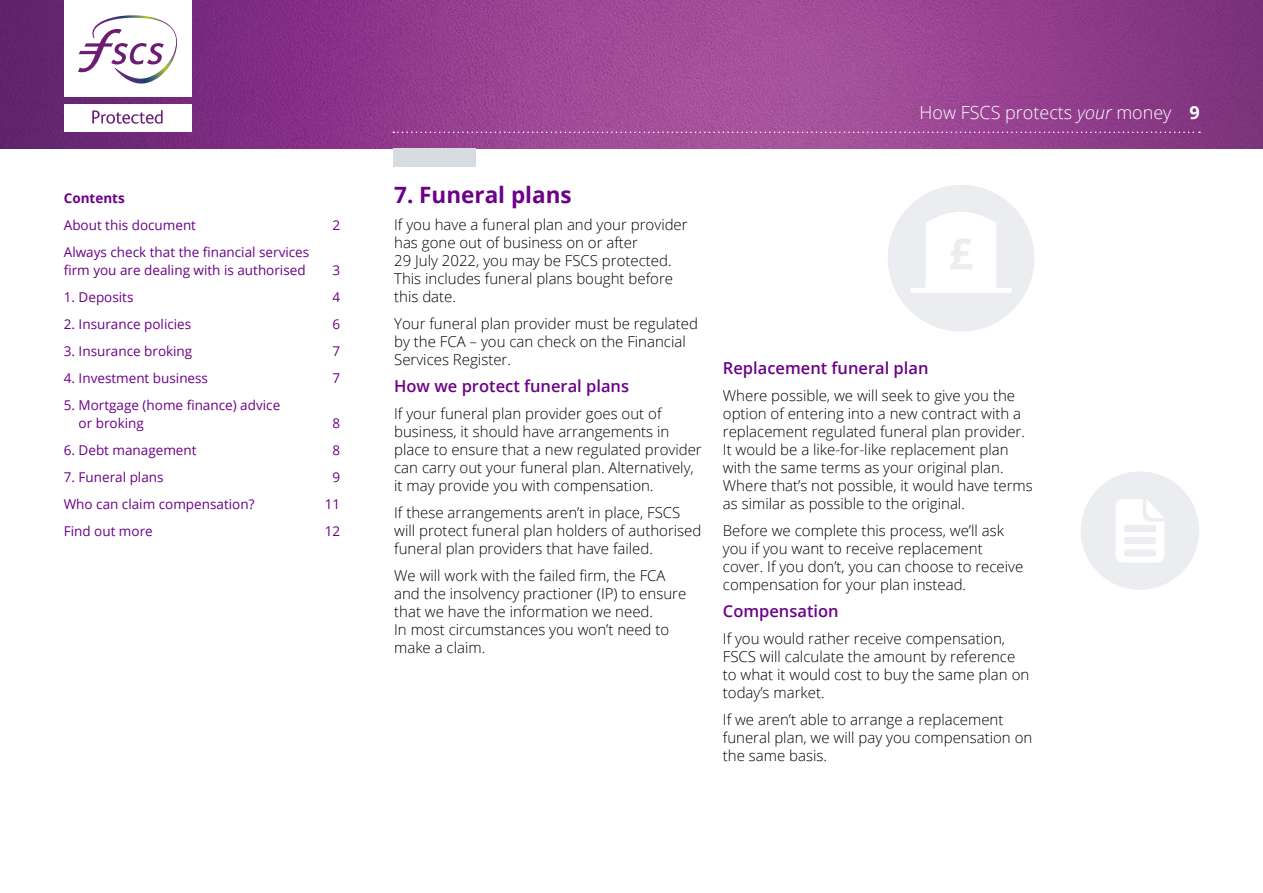
<style>
.page{position:relative;width:1263px;height:893px;background:#fff}
.page>*{position:absolute;margin:0;border:0;box-sizing:border-box;transform-origin:0 0}
.B_Head{font:700 22.5px "Open Sans";color:#6c0088}
.t1{font:300 18px "Open Sans";color:#fff}
.C_Head{font:600 16.5px "Open Sans";color:#6c0088}
.Text_10_12pt{font:300 15px/18px "Open Sans";color:#000}
.t2{font:13.5px/18px "Open Sans";color:#6c0088}
.t3{font:700 13.5px "Open Sans";color:#6c0088}
.s1{font-style:italic}
.s2{font-weight:700}
</style>
<div class="page">
<img style="left:0;top:0;width:1263px;height:149px">
<div style="left:64px;top:0;width:127px;height:97px;background:#fff"></div>
<div style="left:64px;top:104px;width:127px;height:28px;background:#fff"></div>
<svg style="left:92px;top:110px;width:71px;height:14px"></svg>
<svg style="left:78px;top:15px;width:99px;height:69px"></svg>
<svg style="left:393px;top:132px;width:807px;height:1px"></svg>
<div style="left:393px;top:149px;width:83px;height:18px;background:#d7dbe2"></div>
<div style="left:888px;top:185px;width:146px;height:147px;background:#ebedf0;border-radius:50%"></div>
<svg style="left:910px;top:212px;width:102px;height:81px"></svg>
<div style="left:1081px;top:471px;width:118px;height:119px;background:#ebedf0;border-radius:50%"></div>
<svg style="left:1116px;top:499px;width:48px;height:63px"></svg>
<p class="t3" style="left:64px;top:188px;width:63px">Contents</p>
<p class="t2" style="left:64px;top:216px;width:134px">About this document</p>
<p class="t2" style="left:332px;top:216px;width:9px">2</p>
<p class="t2" style="left:64px;top:243px;width:247px">Always check that the financial services firm you are dealing with is authorised</p>
<p class="t2" style="left:332px;top:261px;width:9px">3</p>
<p class="t2" style="left:64px;top:288px;width:71px">1. Deposits</p>
<p class="t2" style="left:332px;top:288px;width:9px">4</p>
<p class="t2" style="left:64px;top:315px;width:129px">2. Insurance policies</p>
<p class="t2" style="left:332px;top:315px;width:9px">6</p>
<p class="t2" style="left:64px;top:342px;width:130px">3. Insurance broking</p>
<p class="t2" style="left:332px;top:342px;width:9px">7</p>
<p class="t2" style="left:64px;top:369px;width:146px">4. Investment business</p>
<p class="t2" style="left:332px;top:369px;width:9px">7</p>
<p class="t2" style="left:79px;top:396px;width:203px;text-indent:-15px">5. Mortgage (home finance) advice or broking</p>
<p class="t2" style="left:332px;top:414px;width:9px">8</p>
<p class="t2" style="left:64px;top:441px;width:134px">6. Debt management</p>
<p class="t2" style="left:332px;top:441px;width:9px">8</p>
<p class="t2" style="left:64px;top:468px;width:101px">7. Funeral plans</p>
<p class="t2" style="left:332px;top:468px;width:9px">9</p>
<p class="t2" style="left:64px;top:495px;width:192px">Who can claim compensation?</p>
<p class="t2" style="left:325px;top:495px;width:17px">11</p>
<p class="t2" style="left:64px;top:522px;width:90px">Find out more</p>
<p class="t2" style="left:325px;top:522px;width:17px">12</p>
<p class="t1" style="left:919px;top:100px;width:282px">How FSCS protects <span class="s1">your</span> money <span class="s2">9</span></p>
<h2 class="B_Head" style="left:394px;top:179px;width:179px">7. Funeral plans</h2>
<p class="Text_10_12pt" style="left:394px;top:215px;width:295px">If you have a funeral plan and your provider has gone out of business on or after<br>29 July 2022, you may be FSCS protected.<br>This includes funeral plans bought before this date.</p>
<p class="Text_10_12pt" style="left:394px;top:314px;width:305px">Your funeral plan provider must be regulated by the FCA – you can check on the Financial<br>Services Register.</p>
<h3 class="C_Head" style="left:394px;top:375px;width:236px">How we protect funeral plans</h3>
<p class="Text_10_12pt" style="left:394px;top:404px;width:309px">If your funeral plan provider goes out of business, it should have arrangements in place to ensure that a new regulated provider can carry out your funeral plan. Alternatively, it may provide you with compensation.</p>
<p class="Text_10_12pt" style="left:394px;top:503px;width:309px">If these arrangements aren’t in place, FSCS will protect funeral plan holders of authorised funeral plan providers that have failed.</p>
<p class="Text_10_12pt" style="left:394px;top:566px;width:294px">We will work with the failed firm, the FCA and the insolvency practioner (IP) to ensure that we have the information we need.<br>In most circumstances you won’t need to make a claim.</p>
<h3 class="C_Head" style="left:723px;top:357px;width:207px">Replacement funeral plan</h3>
<p class="Text_10_12pt" style="left:723px;top:386px;width:311px">Where possible, we will seek to give you the option of entering into a new contract with a replacement regulated funeral plan provider.<br>It would be a like-for-like replacement plan with the same terms as your original plan.<br>Where that’s not possible, it would have terms as similar as possible to the original.</p>
<p class="Text_10_12pt" style="left:723px;top:521px;width:302px">Before we complete this process, we’ll ask you if you want to receive replacement cover. If you don’t, you can choose to receive compensation for your plan instead.</p>
<h3 class="C_Head" style="left:723px;top:600px;width:117px">Compensation</h3>
<p class="Text_10_12pt" style="left:723px;top:629px;width:308px">If you would rather receive compensation, FSCS will calculate the amount by reference to what it would cost to buy the same plan on today’s market.</p>
<p class="Text_10_12pt" style="left:723px;top:710px;width:311px">If we aren’t able to arrange a replacement funeral plan, we will pay you compensation on the same basis.</p>
</div>
